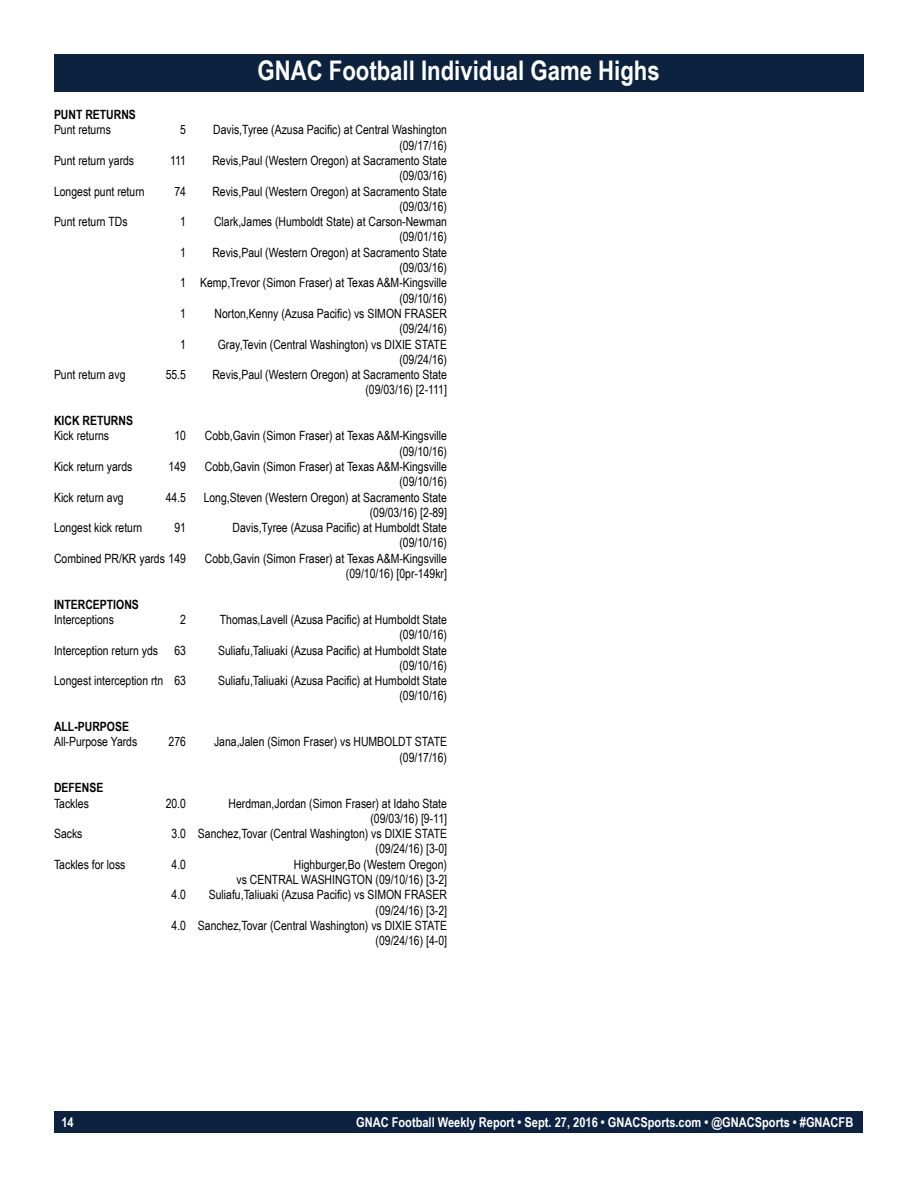
<style>
.page{position:relative;width:918px;height:1188px;background:#fff}
.page>*{position:absolute;margin:0;border:0;box-sizing:border-box;transform-origin:0 0}
.t1{font:700 27px "Arial Narrow";color:#fff}
.t2{font:700 13.5px "Arial Narrow";color:#fff}
.t3{font:12.75px/15.3px "Arial Narrow";color:#000;text-align:right}
.t4{font:700 12.75px "Arial Narrow";color:#000}
</style>
<div class="page">
<div style="left:55px;top:1111px;width:808px;height:22px;background:#0d2240"></div>
<div style="left:54px;top:54px;width:809px;height:38px;background:#0d223f"></div>
<h1 class="t1" style="left:257px;top:50px;width:404px">GNAC Football Individual Game Highs</h1>
<p class="t4" style="left:54px;top:105px;width:83px">PUNT RETURNS</p>
<p class="t3" style="left:54px;top:122px;width:58px">Punt returns</p>
<p class="t3" style="left:180px;top:122px;width:7px">5</p>
<p class="t3" style="left:213px;top:122px;width:235px">Davis,Tyree (Azusa Pacific) at Central Washington (09/17/16)</p>
<p class="t3" style="left:54px;top:152px;width:82px">Punt return yards</p>
<p class="t3" style="left:170px;top:152px;width:17px">111</p>
<p class="t3" style="left:212px;top:152px;width:236px">Revis,Paul (Western Oregon) at Sacramento State (09/03/16)</p>
<p class="t3" style="left:54px;top:183px;width:92px">Longest punt return</p>
<p class="t3" style="left:174px;top:183px;width:13px">74</p>
<p class="t3" style="left:212px;top:183px;width:236px">Revis,Paul (Western Oregon) at Sacramento State (09/03/16)</p>
<p class="t3" style="left:54px;top:214px;width:75px">Punt return TDs</p>
<p class="t3" style="left:180px;top:214px;width:7px">1</p>
<p class="t3" style="left:214px;top:214px;width:234px">Clark,James (Humboldt State) at Carson-Newman (09/01/16)</p>
<p class="t3" style="left:180px;top:244px;width:7px">1</p>
<p class="t3" style="left:212px;top:244px;width:236px">Revis,Paul (Western Oregon) at Sacramento State</p>
<p class="t3" style="left:399px;top:259px;width:49px">(09/03/16)</p>
<p class="t3" style="left:180px;top:275px;width:268px">1 Kemp,Trevor (Simon Fraser) at Texas A&amp;M-Kingsville</p>
<p class="t3" style="left:399px;top:290px;width:49px">(09/10/16)</p>
<p class="t3" style="left:180px;top:305px;width:7px">1</p>
<p class="t3" style="left:215px;top:305px;width:234px">Norton,Kenny (Azusa Pacific) vs SIMON FRASER (09/24/16)</p>
<p class="t3" style="left:180px;top:336px;width:7px">1</p>
<p class="t3" style="left:218px;top:336px;width:231px">Gray,Tevin (Central Washington) vs DIXIE STATE (09/24/16)</p>
<p class="t3" style="left:54px;top:367px;width:73px">Punt return avg</p>
<p class="t3" style="left:166px;top:367px;width:22px">55.5</p>
<p class="t3" style="left:212px;top:367px;width:236px">Revis,Paul (Western Oregon) at Sacramento State (09/03/16) [2-111]</p>
<p class="t4" style="left:54px;top:411px;width:80px">KICK RETURNS</p>
<p class="t3" style="left:54px;top:428px;width:57px">Kick returns</p>
<p class="t3" style="left:174px;top:428px;width:13px">10</p>
<p class="t3" style="left:205px;top:428px;width:244px">Cobb,Gavin (Simon Fraser) at Texas A&amp;M-Kingsville (09/10/16)</p>
<p class="t3" style="left:54px;top:458px;width:80px">Kick return yards</p>
<p class="t3" style="left:169px;top:458px;width:19px">149</p>
<p class="t3" style="left:205px;top:458px;width:244px">Cobb,Gavin (Simon Fraser) at Texas A&amp;M-Kingsville (09/10/16)</p>
<p class="t3" style="left:54px;top:489px;width:71px">Kick return avg</p>
<p class="t3" style="left:166px;top:489px;width:22px">44.5</p>
<p class="t3" style="left:204px;top:489px;width:245px">Long,Steven (Western Oregon) at Sacramento State (09/03/16) [2-89]</p>
<p class="t3" style="left:54px;top:520px;width:90px">Longest kick return</p>
<p class="t3" style="left:174px;top:520px;width:13px">91</p>
<p class="t3" style="left:233px;top:520px;width:216px">Davis,Tyree (Azusa Pacific) at Humboldt State (09/10/16)</p>
<p class="t3" style="left:54px;top:550px;width:134px">Combined PR/KR yards 149</p>
<p class="t3" style="left:205px;top:550px;width:244px">Cobb,Gavin (Simon Fraser) at Texas A&amp;M-Kingsville (09/10/16) [0pr-149kr]</p>
<p class="t4" style="left:54px;top:595px;width:86px">INTERCEPTIONS</p>
<p class="t3" style="left:54px;top:611px;width:61px">Interceptions</p>
<p class="t3" style="left:180px;top:611px;width:7px">2</p>
<p class="t3" style="left:220px;top:611px;width:229px">Thomas,Lavell (Azusa Pacific) at Humboldt State (09/10/16)</p>
<p class="t3" style="left:54px;top:642px;width:106px">Interception return yds</p>
<p class="t3" style="left:174px;top:642px;width:13px">63</p>
<p class="t3" style="left:218px;top:642px;width:230px">Suliafu,Taliuaki (Azusa Pacific) at Humboldt State (09/10/16)</p>
<p class="t3" style="left:54px;top:673px;width:134px">Longest interception rtn 63</p>
<p class="t3" style="left:218px;top:673px;width:230px">Suliafu,Taliuaki (Azusa Pacific) at Humboldt State (09/10/16)</p>
<p class="t4" style="left:54px;top:717px;width:76px">ALL-PURPOSE</p>
<p class="t3" style="left:54px;top:734px;width:85px">All-Purpose Yards</p>
<p class="t3" style="left:169px;top:734px;width:19px">276</p>
<p class="t3" style="left:214px;top:734px;width:235px">Jana,Jalen (Simon Fraser) vs HUMBOLDT STATE (09/17/16)</p>
<p class="t4" style="left:54px;top:778px;width:51px">DEFENSE</p>
<p class="t3" style="left:54px;top:795px;width:36px">Tackles</p>
<p class="t3" style="left:166px;top:795px;width:22px">20.0</p>
<p class="t3" style="left:229px;top:795px;width:220px">Herdman,Jordan (Simon Fraser) at Idaho State (09/03/16) [9-11]</p>
<p class="t3" style="left:54px;top:826px;width:30px">Sacks</p>
<p class="t3" style="left:172px;top:826px;width:277px">3.0 Sanchez,Tovar (Central Washington) vs DIXIE STATE (09/24/16) [3-0]</p>
<p class="t3" style="left:54px;top:856px;width:73px">Tackles for loss</p>
<p class="t3" style="left:172px;top:856px;width:16px">4.0</p>
<p class="t3" style="left:237px;top:856px;width:212px">Highburger,Bo (Western Oregon)<br>vs CENTRAL WASHINGTON (09/10/16) [3-2]</p>
<p class="t3" style="left:172px;top:887px;width:16px">4.0</p>
<p class="t3" style="left:172px;top:887px;width:277px">Suliafu,Taliuaki (Azusa Pacific) vs SIMON FRASER (09/24/16) [3-2]<br>4.0 Sanchez,Tovar (Central Washington) vs DIXIE STATE (09/24/16) [4-0]</p>
<p class="t2" style="left:61px;top:1112px;width:14px">14</p>
<p class="t2" style="left:356px;top:1112px;width:499px">GNAC Football Weekly Report • Sept. 27, 2016 • GNACSports.com • @GNACSports • #GNACFB</p>
</div>
